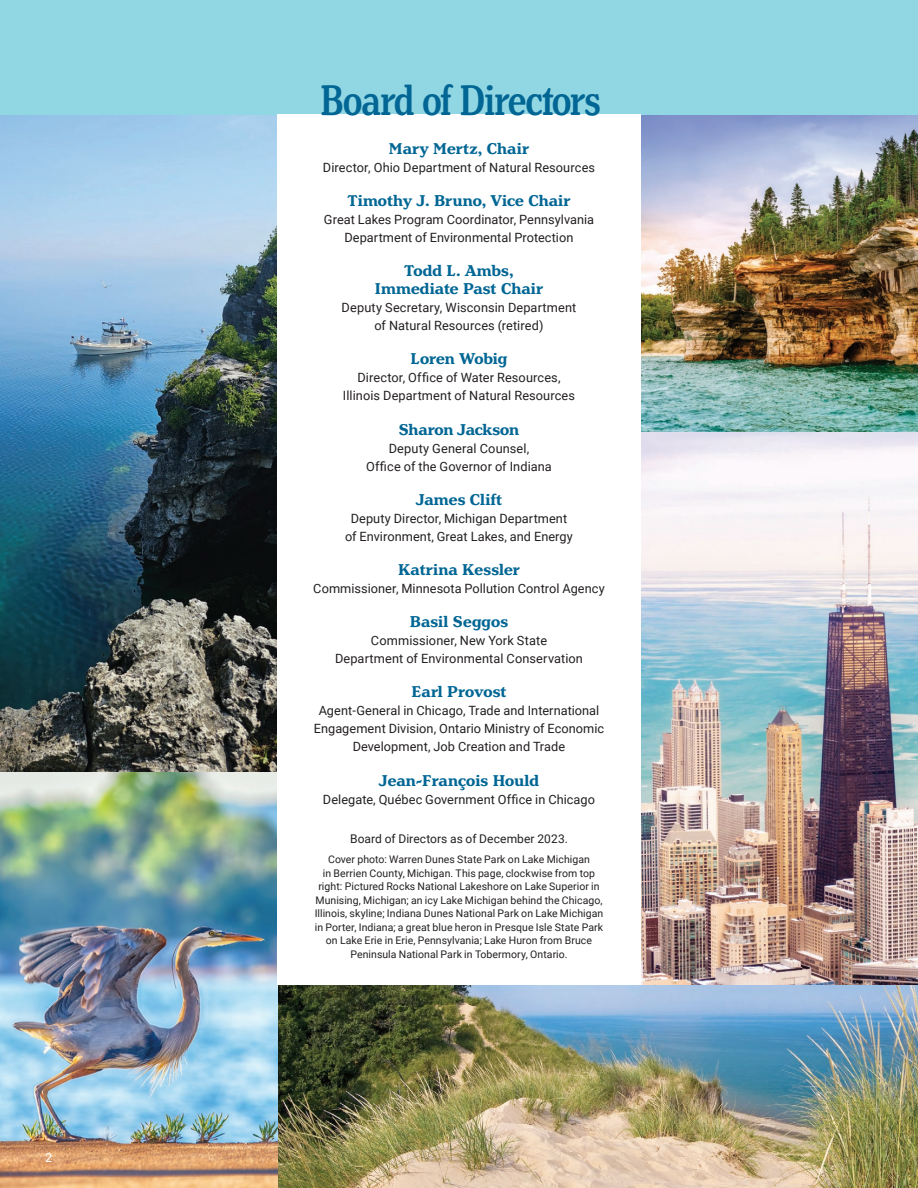
<style>
.page{position:relative;width:918px;height:1188px;background:#fff}
.page>*{position:absolute;margin:0;border:0;box-sizing:border-box;transform-origin:0 0}
.AR_Head-Top{font:500 extra-condensed 45px "Henriette";letter-spacing:-.02em;color:#016694}
.AR20_Body{font:700 16.5px/18px "Henriette";letter-spacing:.005em;color:#016694;text-align:center}
.AR20_Body-2{font:12.75px/18px "Roboto";letter-spacing:.005em;color:#231f20;text-align:center}
.AR20_Body-3{font:12.75px "Roboto";color:#fff}
.AR23_Caption{font:12px "Roboto";letter-spacing:.01em;color:#231f20}
.AR23_Caption-2{font:10.5px/13.5px "Roboto";letter-spacing:.005em;color:#231f20;text-align:center}
</style>
<div class="page">
<img style="left:277px;top:985px;width:641px;height:203px">
<img style="left:641px;top:432px;width:277px;height:553px">
<img style="left:641px;top:115px;width:277px;height:317px">
<img style="left:0;top:771px;width:277px;height:417px">
<img style="left:0;top:115px;width:277px;height:656px">
<div style="left:0;top:0;width:918px;height:115px;background:#91d6e3"></div>
<p class="AR20_Body-3" style="left:45px;top:1148px;width:9px">2</p>
<p class="AR_Head-Top" style="left:320px;top:74px;width:282px">Board of Directors</p>
<p class="AR20_Body" style="left:389px;top:140px;width:142px">Mary Mertz, Chair</p>
<p class="AR20_Body-2" style="left:323px;top:158px;width:274px">Director, Ohio Department of Natural Resources</p>
<p class="AR20_Body" style="left:347px;top:192px;width:225px">Timothy J. Bruno, Vice Chair</p>
<p class="AR20_Body-2" style="left:324px;top:210px;width:272px">Great Lakes Program Coordinator, Pennsylvania<br>Department of Environmental Protection</p>
<p class="AR20_Body" style="left:375px;top:262px;width:170px">Todd L. Ambs,<br>Immediate Past Chair</p>
<p class="AR20_Body-2" style="left:342px;top:298px;width:236px">Deputy Secretary, Wisconsin Department of Natural Resources (retired)</p>
<p class="AR20_Body" style="left:411px;top:350px;width:98px">Loren Wobig</p>
<p class="AR20_Body-2" style="left:343px;top:368px;width:234px">Director, Office of Water Resources,<br>Illinois Department of Natural Resources</p>
<p class="AR20_Body" style="left:399px;top:420px;width:122px">Sharon Jackson</p>
<p class="AR20_Body-2" style="left:366px;top:439px;width:187px">Deputy General Counsel,<br>Office of the Governor of Indiana</p>
<p class="AR20_Body" style="left:416px;top:491px;width:88px">James Clift</p>
<p class="AR20_Body-2" style="left:345px;top:509px;width:229px">Deputy Director, Michigan Department of Environment, Great Lakes, and Energy</p>
<p class="AR20_Body" style="left:398px;top:561px;width:123px">Katrina Kessler</p>
<p class="AR20_Body-2" style="left:313px;top:579px;width:293px">Commissioner, Minnesota Pollution Control Agency</p>
<p class="AR20_Body" style="left:410px;top:613px;width:100px">Basil Seggos</p>
<p class="AR20_Body-2" style="left:335px;top:631px;width:249px">Commissioner, New York State<br>Department of Environmental Conservation</p>
<p class="AR20_Body" style="left:411px;top:683px;width:97px">Earl Provost</p>
<p class="AR20_Body-2" style="left:314px;top:701px;width:292px">Agent-General in Chicago, Trade and International<br>Engagement Division, Ontario Ministry of Economic<br>Development, Job Creation and Trade</p>
<p class="AR20_Body" style="left:379px;top:771px;width:162px">Jean-François Hould</p>
<p class="AR20_Body-2" style="left:323px;top:790px;width:274px">Delegate, Québec Government Office in Chicago</p>
<p class="AR23_Caption" style="left:350px;top:830px;width:219px">Board of Directors as of December 2023.</p>
<p class="AR23_Caption-2" style="left:315px;top:852px;width:290px">Cover photo: Warren Dunes State Park on Lake Michigan<br>in Berrien County, Michigan. This page, clockwise from top right: Pictured Rocks National Lakeshore on Lake Superior in Munising, Michigan; an icy Lake Michigan behind the Chicago, Illinois, skyline; Indiana Dunes National Park on Lake Michigan in Porter, Indiana; a great blue heron in Presque Isle State Park on Lake Erie in Erie, Pennsylvania; Lake Huron from Bruce Peninsula National Park in Tobermory, Ontario.</p>
</div>
